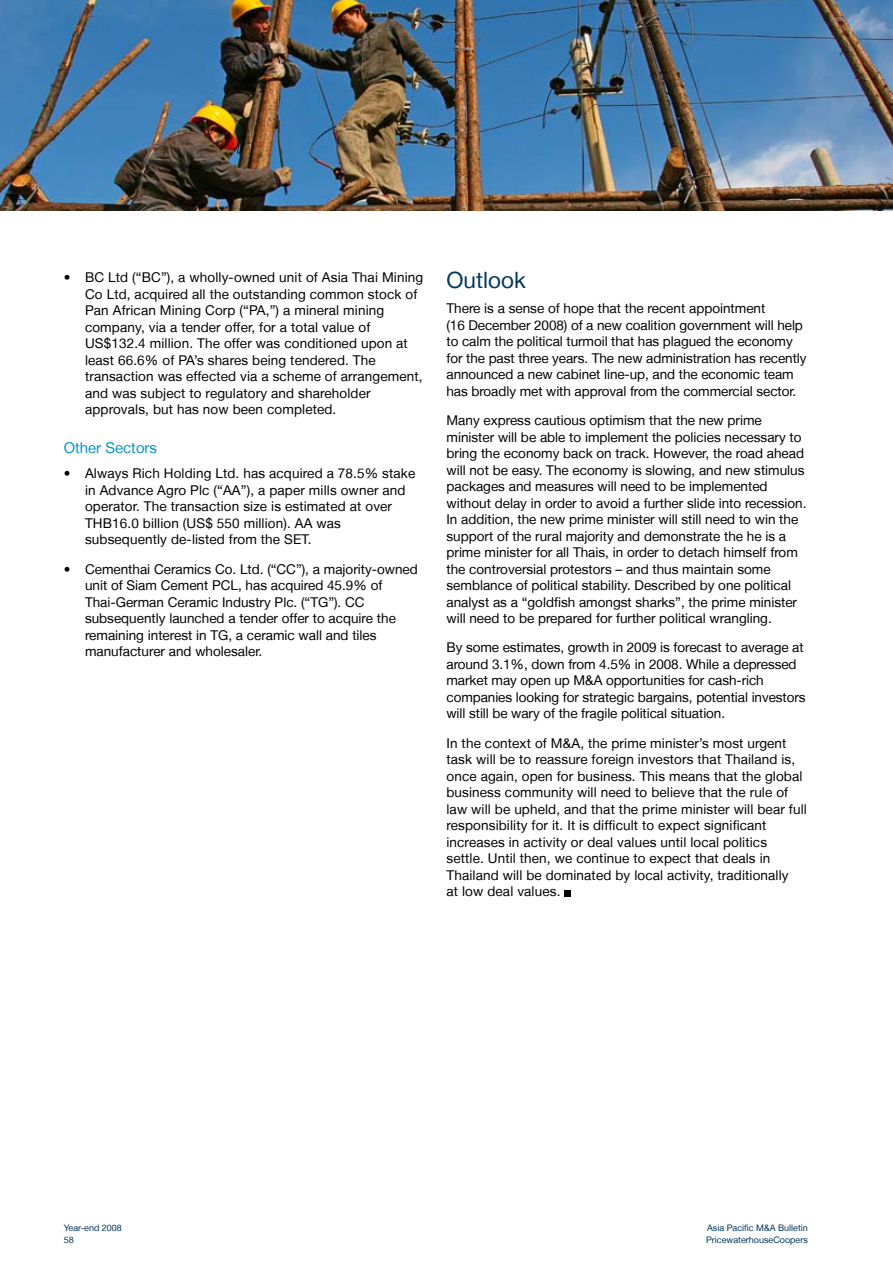
<style>
.page{position:relative;width:893px;height:1263px;background:#fff}
.page>*{position:absolute;margin:0;border:0;box-sizing:border-box;transform-origin:0 0}
.t1{font:22.5px "Helvetica Neue LT";color:#00365d}
.t2{font:15px "Helvetica Neue LT";color:#0793cd}
.t3{font:13.5px/16.5px "Helvetica Neue LT";color:#000}
.t4{font:9px "Helvetica Neue LT";color:#00365d}
</style>
<div class="page">
<div style="left:564px;top:890px;width:7px;height:6px;background:#000"></div>
<img style="left:0;top:0;width:893px;height:211px">
<p class="t3" style="left:85px;top:269px;width:340px;text-indent:-21px">• BC Ltd (“BC”), a wholly-owned unit of Asia Thai Mining Co Ltd, acquired all the outstanding common stock of Pan African Mining Corp (“PA,”) a mineral mining company, via a tender offer, for a total value of US$132.4 million. The offer was conditioned upon at least 66.6% of PA’s shares being tendered. The transaction was effected via a scheme of arrangement, and was subject to regulatory and shareholder approvals, but has now been completed.</p>
<p class="t2" style="left:64px;top:439px;width:95px">Other Sectors</p>
<p class="t3" style="left:85px;top:465px;width:332px;text-indent:-21px">• Always Rich Holding Ltd. has acquired a 78.5% stake in Advance Agro Plc (“AA”), a paper mills owner and operator. The transaction size is estimated at over THB16.0 billion (US$ 550 million). AA was subsequently de-listed from the SET.</p>
<p class="t3" style="left:85px;top:560px;width:334px;text-indent:-21px">• Cementhai Ceramics Co. Ltd. (“CC”), a majority-owned unit of Siam Cement PCL, has acquired 45.9% of Thai-German Ceramic Industry Plc. (“TG”). CC subsequently launched a tender offer to acquire the remaining interest in TG, a ceramic wall and tiles manufacturer and wholesaler.</p>
<h1 class="t1" style="left:446px;top:267px;width:81px">Outlook</h1>
<p class="t3" style="left:446px;top:300px;width:362px">There is a sense of hope that the recent appointment<br>(16 December 2008) of a new coalition government will help to calm the political turmoil that has plagued the economy for the past three years. The new administration has recently announced a new cabinet line-up, and the economic team has broadly met with approval from the commercial sector.</p>
<p class="t3" style="left:446px;top:412px;width:362px">Many express cautious optimism that the new prime minister will be able to implement the policies necessary to bring the economy back on track. However, the road ahead will not be easy. The economy is slowing, and new stimulus packages and measures will need to be implemented without delay in order to avoid a further slide into recession.<br>In addition, the new prime minister will still need to win the support of the rural majority and demonstrate the he is a prime minister for all Thais, in order to detach himself from the controversial protestors – and thus maintain some semblance of political stability. Described by one political analyst as a “goldfish amongst sharks”, the prime minister will need to be prepared for further political wrangling.</p>
<p class="t3" style="left:446px;top:639px;width:361px">By some estimates, growth in 2009 is forecast to average at around 3.1%, down from 4.5% in 2008. While a depressed market may open up M&amp;A opportunities for cash-rich companies looking for strategic bargains, potential investors will still be wary of the fragile political situation.</p>
<p class="t3" style="left:446px;top:734px;width:362px">In the context of M&amp;A, the prime minister’s most urgent task will be to reassure foreign investors that Thailand is, once again, open for business. This means that the global business community will need to believe that the rule of law will be upheld, and that the prime minister will bear full responsibility for it. It is difficult to expect significant increases in activity or deal values until local politics settle. Until then, we continue to expect that deals in Thailand will be dominated by local activity, traditionally<br>at low deal values.</p>
<p class="t4" style="left:64px;top:1223px;width:60px">Year-end 2008</p>
<p class="t4" style="left:707px;top:1223px;width:102px">Asia Pacific M&amp;A Bulletin</p>
<p class="t4" style="left:64px;top:1234px;width:12px">58</p>
<p class="t4" style="left:706px;top:1234px;width:103px">PricewaterhouseCoopers</p>
</div>
